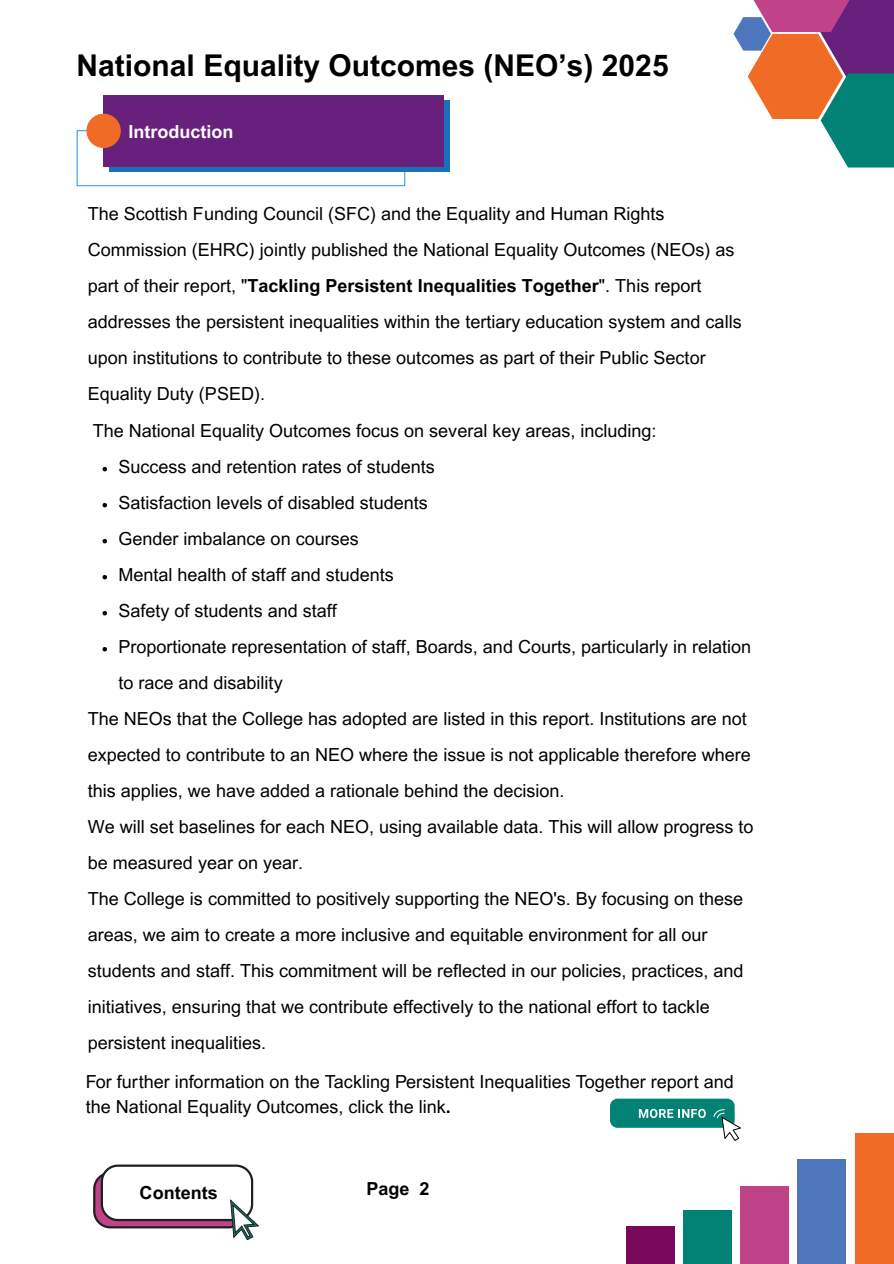
<style>
.page{position:relative;width:894px;height:1264px;background:#fff}
.page>*{position:absolute;margin:0;border:0;box-sizing:border-box;transform-origin:0 0}
.t1{font:700 30px "Arial MT Pro";color:#000}
.t2{font:18px/36px "Arial MT Pro";color:#000}
.t3{font:700 18px "Arial MT Pro";color:#000}
.t4{font:700 18px "Arial MT Pro";color:#fdfdfd}
.t5{font:700 18px "Arial MT Pro";color:#fff}
.s1{font-weight:700}
</style>
<div class="page">
<div style="left:801px;top:0;width:92px;height:113px;background:#68207d"></div>
<svg style="left:733px;top:17px;width:160px;height:150px"></svg>
<svg style="left:744px;top:0;width:114px;height:32px;fill:#c04287"></svg>
<div style="left:683px;top:1210px;width:48px;height:53px;background:#018274"></div>
<div style="left:626px;top:1226px;width:48px;height:37px;background:#79085c"></div>
<div style="left:740px;top:1186px;width:48px;height:77px;background:#c04287"></div>
<div style="left:797px;top:1159px;width:48px;height:104px;background:#4e76bc"></div>
<div style="left:854px;top:1132px;width:39px;height:131px;background:#f06b26"></div>
<div style="left:77px;top:130px;width:328px;height:56px;border:1px solid #2491eb"></div>
<div style="left:109px;top:101px;width:340px;height:71px;background:linear-gradient(to right,#1b70bb,#1b70bb)"></div>
<div style="left:104px;top:95px;width:340px;height:71px;background:#68207d"></div>
<svg style="left:86px;top:114px;width:35px;height:34px"></svg>
<svg style="left:102px;top:467px;width:5px;height:4px"></svg>
<svg style="left:102px;top:503px;width:5px;height:4px"></svg>
<svg style="left:102px;top:539px;width:5px;height:4px"></svg>
<svg style="left:102px;top:575px;width:5px;height:4px"></svg>
<svg style="left:102px;top:611px;width:5px;height:4px"></svg>
<svg style="left:102px;top:647px;width:5px;height:4px"></svg>
<div style="left:610px;top:1098px;width:124px;height:29px;background:#018274;border-radius:8px"></div>
<svg style="left:638px;top:1108px;width:67px;height:9px"></svg>
<svg style="left:713px;top:1108px;width:27px;height:32px"></svg>
<svg style="left:93px;top:1164px;width:165px;height:75px"></svg>
<h2 class="t1" style="left:77px;top:54px;width:593px">National Equality Outcomes (NEO’s) 2025</h2>
<h2 class="t4" style="left:128px;top:125px;width:106px">Introduction</h2>
<p class="t5" style="left:146px;top:130px;width:60px">Values</p>
<h2 class="t2" style="left:88px;top:198px;width:655px">The Scottish Funding Council (SFC) and the Equality and Human Rights Commission (EHRC) jointly published the National Equality Outcomes (NEOs) as part of their report, "<span class="s1">Tackling Persistent Inequalities Together</span>". This report addresses the persistent inequalities within the tertiary education system and calls upon institutions to contribute to these outcomes as part of their Public Sector Equality Duty (PSED).</h2>
<p class="t2" style="left:93px;top:414px;width:565px">The National Equality Outcomes focus on several key areas, including:</p>
<p class="t2" style="left:118px;top:450px;width:318px">Success and retention rates of students</p>
<p class="t2" style="left:118px;top:486px;width:311px">Satisfaction levels of disabled students</p>
<p class="t2" style="left:118px;top:522px;width:242px">Gender imbalance on courses</p>
<p class="t2" style="left:118px;top:558px;width:277px">Mental health of staff and students</p>
<p class="t2" style="left:118px;top:594px;width:220px">Safety of students and staff</p>
<p class="t2" style="left:118px;top:630px;width:634px">Proportionate representation of staff, Boards, and Courts, particularly in relation to race and disability</p>
<p class="t2" style="left:88px;top:702px;width:664px">The NEOs that the College has adopted are listed in this report. Institutions are not expected to contribute to an NEO where the issue is not applicable therefore where this applies, we have added a rationale behind the decision.</p>
<p class="t2" style="left:88px;top:810px;width:667px">We will set baselines for each NEO, using available data. This will allow progress to be measured year on year.</p>
<p class="t2" style="left:88px;top:882px;width:657px">The College is committed to positively supporting the NEO's. By focusing on these areas, we aim to create a more inclusive and equitable environment for all our students and staff. This commitment will be reflected in our policies, practices, and initiatives, ensuring that we contribute effectively to the national effort to tackle persistent inequalities.</p>
<p class="t2" style="left:86px;top:1071px;width:649px;line-height:24.8px">For further information on the Tackling Persistent Inequalities Together report and the National Equality Outcomes, click the link<span class="s1">.</span></p>
<p class="t3" style="left:140px;top:1185px;width:79px">Contents</p>
<p class="t3" style="left:366px;top:1181px;width:65px">Page 2</p>
</div>
